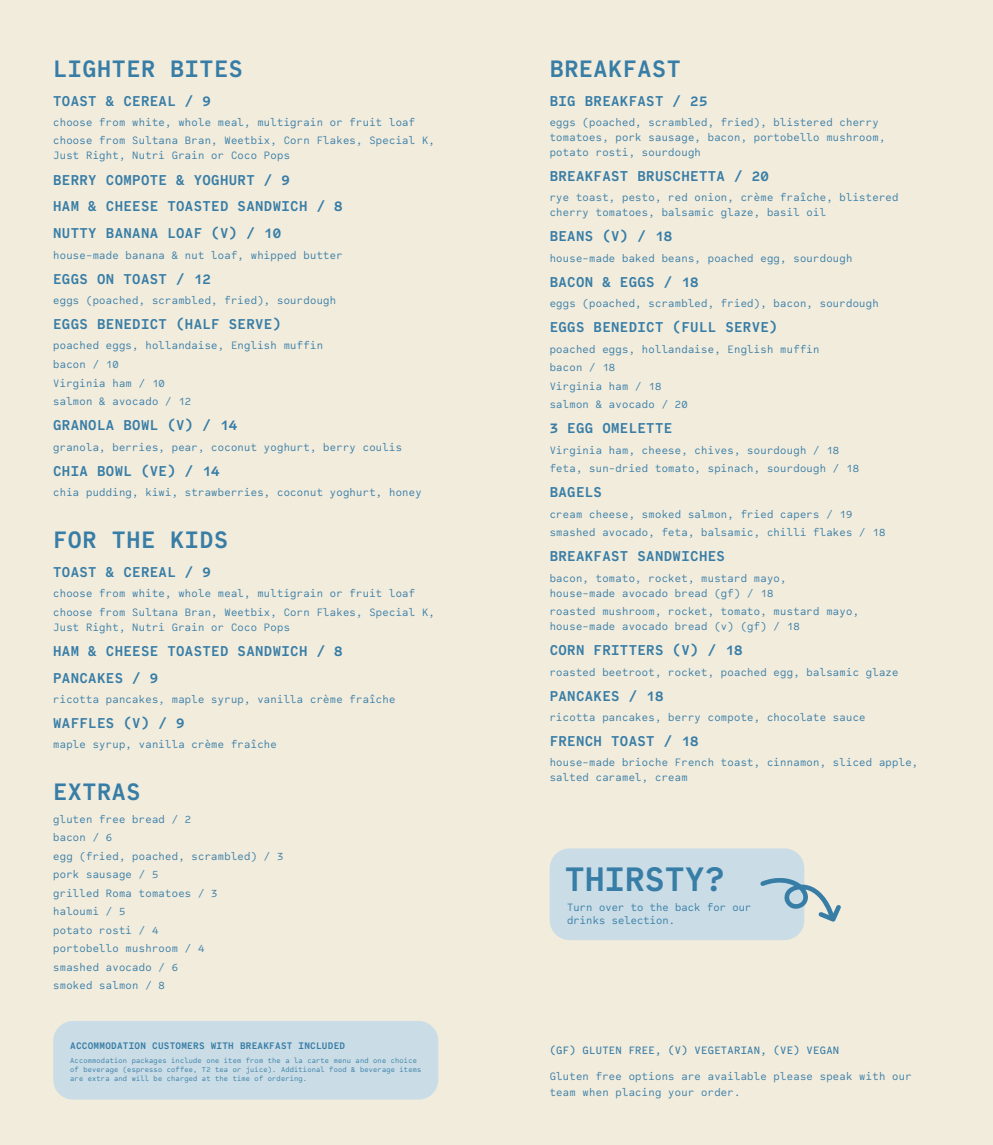
<style>
.page{position:relative;width:993px;height:1145px;background:#fff}
.page>*{position:absolute;margin:0;border:0;box-sizing:border-box;transform-origin:0 0}
.t1{font:700 35.75px "Code Saver";color:#377da6}
.Section_Heading{font:700 25px "Code Saver";letter-spacing:.025em;color:#377da6}
.Dish_Heading{font:700 15px "Code Saver";letter-spacing:.025em;color:#377da6}
.Dish_Description{font:11.25px/15px "Code Saver";letter-spacing:.025em;color:#377da6}
.Dish_Description-2{font:500 11.25px "Code Saver";letter-spacing:.025em;color:#377da6}
.t2{font:11.12px/13.4px "Code Saver";letter-spacing:.01em;color:#377da6}
.Dish_Heading-2{font:700 10px "Code Saver";letter-spacing:.025em;color:#377da6}
.Dish_Description-3{font:7.5px/9px "Code Saver";letter-spacing:.025em;color:#377da6}
</style>
<div class="page">
<div style="left:0;top:0;width:992px;height:1144px;background:#f2ecdd"></div>
<div style="left:549px;top:848px;width:255px;height:92px;background:#cadde6;border-radius:20px"></div>
<svg style="left:760px;top:877px;width:80px;height:45px"></svg>
<div style="left:53px;top:1020px;width:385px;height:79px;background:#cadde6;border-radius:20px"></div>
<p class="Section_Heading" style="left:53px;top:53px;width:191px">LIGHTER BITES</p>
<p class="Dish_Heading" style="left:53px;top:91px;width:159px">TOAST &amp; CEREAL / 9</p>
<p class="Dish_Description" style="left:53px;top:114px;width:363px">choose from white, whole meal, multigrain or fruit loaf</p>
<p class="Dish_Description" style="left:53px;top:133px;width:383px">choose from Sultana Bran, Weetbix, Corn Flakes, Special K,<br>Just Right, Nutri Grain or Coco Pops</p>
<p class="Dish_Heading" style="left:53px;top:170px;width:238px">BERRY COMPOTE &amp; YOGHURT / 9</p>
<p class="Dish_Heading" style="left:53px;top:197px;width:291px">HAM &amp; CHEESE TOASTED SANDWICH / 8</p>
<p class="Dish_Heading" style="left:53px;top:224px;width:229px">NUTTY BANANA LOAF (V) / 10</p>
<p class="Dish_Description" style="left:53px;top:247px;width:291px">house-made banana &amp; nut loaf, whipped butter</p>
<p class="Dish_Heading" style="left:53px;top:269px;width:159px">EGGS ON TOAST / 12</p>
<p class="Dish_Description" style="left:53px;top:293px;width:284px">eggs (poached, scrambled, fried), sourdough</p>
<p class="Dish_Heading" style="left:53px;top:314px;width:229px">EGGS BENEDICT (HALF SERVE)</p>
<p class="Dish_Description" style="left:53px;top:338px;width:271px">poached eggs, hollandaise, English muffin</p>
<p class="Dish_Description" style="left:53px;top:356px;width:67px">bacon / 10</p>
<p class="Dish_Description" style="left:53px;top:375px;width:113px">Virginia ham / 10</p>
<p class="Dish_Description" style="left:53px;top:394px;width:139px">salmon &amp; avocado / 12</p>
<p class="Dish_Heading" style="left:53px;top:415px;width:185px">GRANOLA BOWL (V) / 14</p>
<p class="Dish_Description" style="left:53px;top:439px;width:350px">granola, berries, pear, coconut yoghurt, berry coulis</p>
<p class="Dish_Heading" style="left:53px;top:461px;width:168px">CHIA BOWL (VE) / 14</p>
<p class="Dish_Description" style="left:53px;top:484px;width:370px">chia pudding, kiwi, strawberries, coconut yoghurt, honey</p>
<p class="Section_Heading" style="left:53px;top:524px;width:176px">FOR THE KIDS</p>
<p class="Dish_Heading" style="left:53px;top:562px;width:159px">TOAST &amp; CEREAL / 9</p>
<p class="Dish_Description" style="left:53px;top:585px;width:363px">choose from white, whole meal, multigrain or fruit loaf</p>
<p class="Dish_Description" style="left:53px;top:604px;width:383px">choose from Sultana Bran, Weetbix, Corn Flakes, Special K,<br>Just Right, Nutri Grain or Coco Pops</p>
<p class="Dish_Heading" style="left:53px;top:641px;width:291px">HAM &amp; CHEESE TOASTED SANDWICH / 8</p>
<p class="Dish_Heading" style="left:53px;top:668px;width:106px">PANCAKES / 9</p>
<p class="Dish_Description" style="left:53px;top:691px;width:343px">ricotta pancakes, maple syrup, vanilla crème fraîche</p>
<p class="Dish_Heading" style="left:53px;top:713px;width:133px">WAFFLES (V) / 9</p>
<p class="Dish_Description" style="left:53px;top:737px;width:225px">maple syrup, vanilla crème fraîche</p>
<p class="Section_Heading" style="left:53px;top:776px;width:89px">EXTRAS</p>
<p class="Dish_Description" style="left:53px;top:811px;width:139px">gluten free bread / 2</p>
<p class="Dish_Description" style="left:53px;top:829px;width:60px">bacon / 6</p>
<p class="Dish_Description" style="left:53px;top:848px;width:232px">egg (fried, poached, scrambled) / 3</p>
<p class="Dish_Description" style="left:53px;top:866px;width:107px">pork sausage / 5</p>
<p class="Dish_Description" style="left:53px;top:885px;width:166px">grilled Roma tomatoes / 3</p>
<p class="Dish_Description" style="left:53px;top:903px;width:74px">haloumi / 5</p>
<p class="Dish_Description" style="left:53px;top:922px;width:107px">potato rosti / 4</p>
<p class="Dish_Description" style="left:53px;top:941px;width:153px">portobello mushroom / 4</p>
<p class="Dish_Description" style="left:53px;top:959px;width:126px">smashed avocado / 6</p>
<p class="Dish_Description" style="left:53px;top:978px;width:113px">smoked salmon / 8</p>
<p class="Dish_Heading-2" style="left:70px;top:1039px;width:276px">ACCOMMODATION CUSTOMERS WITH BREAKFAST INCLUDED</p>
<p class="Dish_Description-3" style="left:70px;top:1055px;width:352px">Accommodation packages include one item from the a la carte menu and one choice of beverage (espresso coffee, T2 tea or juice). Additional food &amp; beverage items are extra and will be charged at the time of ordering.</p>
<p class="Section_Heading" style="left:549px;top:53px;width:133px">BREAKFAST</p>
<p class="Dish_Heading" style="left:549px;top:91px;width:159px">BIG BREAKFAST / 25</p>
<p class="Dish_Description" style="left:549px;top:114px;width:337px">eggs (poached, scrambled, fried), blistered cherry tomatoes, pork sausage, bacon, portobello mushroom, potato rosti, sourdough</p>
<p class="Dish_Heading" style="left:549px;top:166px;width:220px">BREAKFAST BRUSCHETTA / 20</p>
<p class="Dish_Description" style="left:549px;top:190px;width:350px">rye toast, pesto, red onion, crème fraîche, blistered cherry tomatoes, balsamic glaze, basil oil</p>
<p class="Dish_Heading" style="left:549px;top:227px;width:124px">BEANS (V) / 18</p>
<p class="Dish_Description" style="left:549px;top:250px;width:304px">house-made baked beans, poached egg, sourdough</p>
<p class="Dish_Heading" style="left:549px;top:272px;width:150px">BACON &amp; EGGS / 18</p>
<p class="Dish_Description" style="left:549px;top:296px;width:330px">eggs (poached, scrambled, fried), bacon, sourdough</p>
<p class="Dish_Heading" style="left:549px;top:318px;width:229px">EGGS BENEDICT (FULL SERVE)</p>
<p class="Dish_Description" style="left:549px;top:341px;width:271px">poached eggs, hollandaise, English muffin</p>
<p class="Dish_Description" style="left:549px;top:360px;width:67px">bacon / 18</p>
<p class="Dish_Description" style="left:549px;top:378px;width:113px">Virginia ham / 18</p>
<p class="Dish_Description" style="left:549px;top:397px;width:139px">salmon &amp; avocado / 20</p>
<p class="Dish_Heading" style="left:549px;top:419px;width:124px">3 EGG OMELETTE</p>
<p class="Dish_Description" style="left:549px;top:442px;width:291px">Virginia ham, cheese, chives, sourdough / 18</p>
<p class="Dish_Description" style="left:549px;top:461px;width:311px">feta, sun-dried tomato, spinach, sourdough / 18</p>
<p class="Dish_Heading" style="left:549px;top:483px;width:54px">BAGELS</p>
<p class="Dish_Description" style="left:549px;top:506px;width:304px">cream cheese, smoked salmon, fried capers / 19</p>
<p class="Dish_Description" style="left:549px;top:525px;width:337px">smashed avocado, feta, balsamic, chilli flakes / 18</p>
<p class="Dish_Heading" style="left:549px;top:546px;width:177px">BREAKFAST SANDWICHES</p>
<p class="Dish_Description" style="left:549px;top:570px;width:238px">bacon, tomato, rocket, mustard mayo, house-made avocado bread (gf) / 18</p>
<p class="Dish_Description" style="left:549px;top:604px;width:311px">roasted mushroom, rocket, tomato, mustard mayo, house-made avocado bread (v) (gf) / 18</p>
<p class="Dish_Heading" style="left:549px;top:640px;width:194px">CORN FRITTERS (V) / 18</p>
<p class="Dish_Description" style="left:549px;top:664px;width:350px">roasted beetroot, rocket, poached egg, balsamic glaze</p>
<p class="Dish_Heading" style="left:549px;top:686px;width:115px">PANCAKES / 18</p>
<p class="Dish_Description" style="left:549px;top:709px;width:317px">ricotta pancakes, berry compote, chocolate sauce</p>
<p class="Dish_Heading" style="left:549px;top:731px;width:150px">FRENCH TOAST / 18</p>
<p class="Dish_Description" style="left:549px;top:755px;width:370px">house-made brioche French toast, cinnamon, sliced apple, salted caramel, cream</p>
<p class="t1" style="left:564px;top:856px;width:161px">THIRSTY?</p>
<p class="t2" style="left:567px;top:900px;width:185px">Turn over to the back for our drinks selection.</p>
<p class="Dish_Description-2" style="left:549px;top:1043px;width:291px">(GF) GLUTEN FREE, (V) VEGETARIAN, (VE) VEGAN</p>
<p class="Dish_Description" style="left:549px;top:1068px;width:363px;line-height:16.2px">Gluten free options are available please speak with our team when placing your order.</p>
</div>
